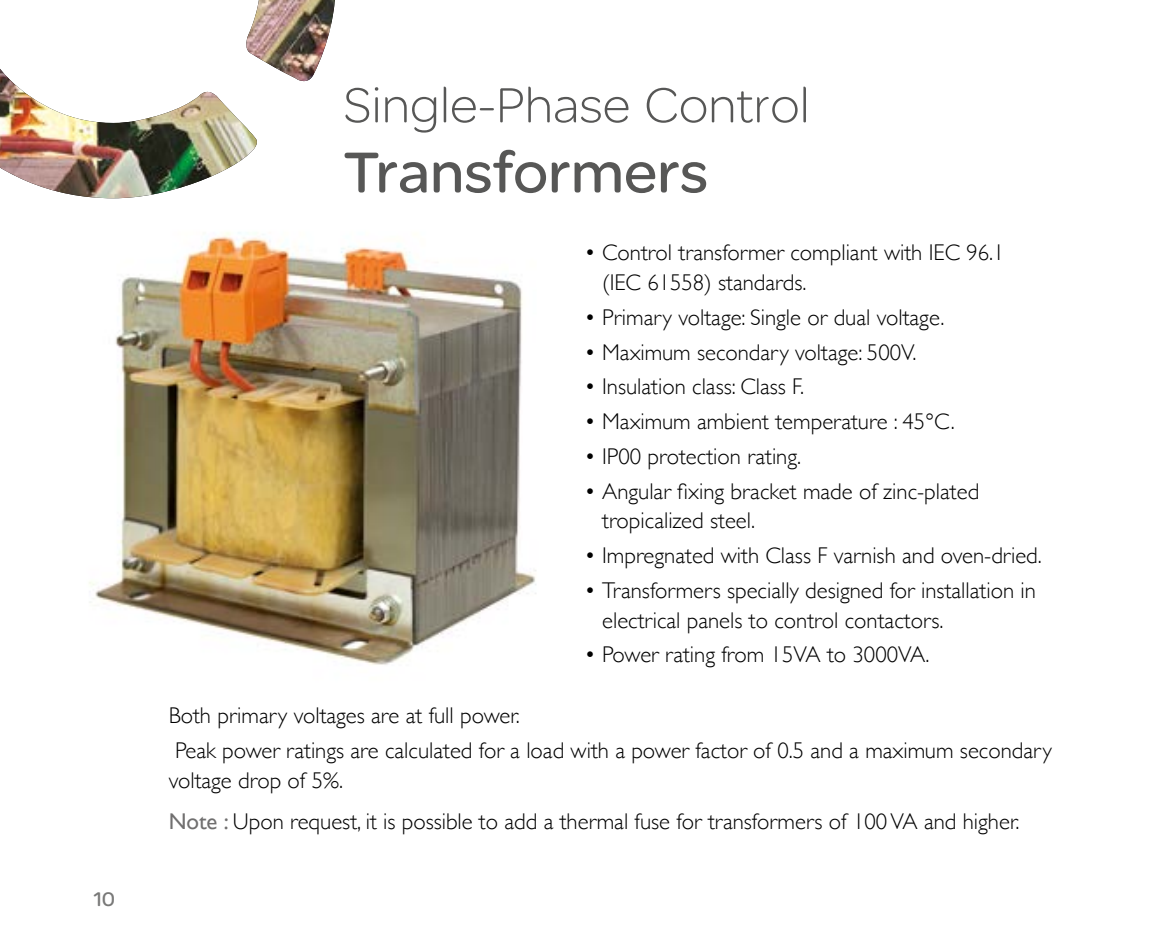
<style>
.page{position:relative;width:1166px;height:943px;background:#fff}
.page>*{position:absolute;margin:0;border:0;box-sizing:border-box;transform-origin:0 0}
.t1{font:61.25px "SE Optimist";color:#575756}
.t2{font:300 52.5px "SE Optimist";color:#575756}
.t3{font:300 22.75px/29.8px "Gill Sans";color:#000}
.t4{font:21px "SE Optimist";color:#575756}
.s1{font-weight:400;color:#706f6f}
</style>
<div class="page">
<img style="left:89px;top:198px;width:447px;height:467px">
<img style="left:0;top:0;width:335px;height:198px">
<p class="t4" style="left:94px;top:884px;width:23px">10</p>
<h2 class="t2" style="left:343px;top:70px;width:468px">Single-Phase Control</h2>
<h1 class="t1" style="left:343px;top:129px;width:366px">Transformers</h1>
<p class="t3" style="left:602px;top:237px;width:404px;text-indent:-18px">• Control transformer compliant with IEC 96.1 (IEC 61558) standards.</p>
<p class="t3" style="left:584px;top:301px;width:362px">• Primary voltage: Single or dual voltage.</p>
<p class="t3" style="left:584px;top:336px;width:333px">• Maximum secondary voltage: 500V.</p>
<p class="t3" style="left:584px;top:371px;width:221px">• Insulation class: Class F.</p>
<p class="t3" style="left:584px;top:406px;width:372px">• Maximum ambient temperature : 45°C.</p>
<p class="t3" style="left:584px;top:440px;width:218px">• IP00 protection rating.</p>
<p class="t3" style="left:602px;top:475px;width:379px;text-indent:-18px">• Angular fixing bracket made of zinc-plated tropicalized steel.</p>
<p class="t3" style="left:584px;top:539px;width:459px">• Impregnated with Class F varnish and oven-dried.</p>
<p class="t3" style="left:602px;top:574px;width:435px;text-indent:-18px">• Transformers specially designed for installation in electrical panels to control contactors.</p>
<p class="t3" style="left:584px;top:639px;width:346px">• Power rating from 15VA to 3000VA.</p>
<p class="t3" style="left:169px;top:697px;width:884px;line-height:34.6px">Both primary voltages are at full power.<br>Peak power ratings are calculated for a load with a power factor of 0.5 and a maximum secondary</p>
<p class="t3" style="left:169px;top:758px;width:852px;line-height:41.6px">voltage drop of 5%.<br><span class="s1">Note :</span> Upon request, it is possible to add a thermal fuse for transformers of 100 VA and higher.</p>
</div>
